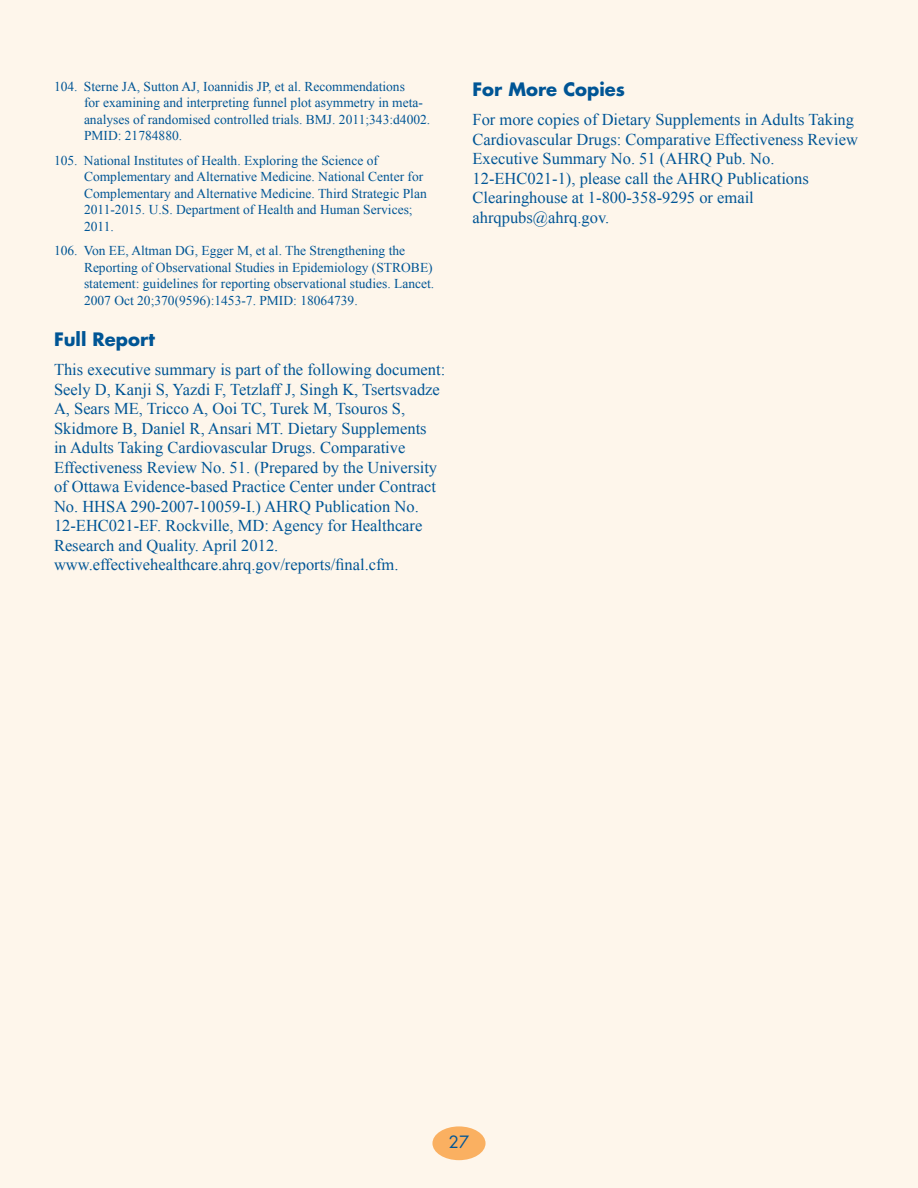
<style>
.page{position:relative;width:918px;height:1188px;background:#fef6eb}
.page>*{position:absolute;margin:0;border:0;box-sizing:border-box;transform-origin:0 0}
.Head_Level_1{font:700 18px "Futura Std";color:#005595}
.Text{font:16.5px/19.5px "Times New Roman";color:#005595}
.t1{font:16.5px "Futura Std";color:#005595}
.Reference{font:13.5px/16.5px "Times New Roman";color:#005595}
</style>
<div class="page">
<div style="left:432px;top:1126px;width:54px;height:34px;background:#fab061;border-radius:50%"></div>
<p class="Reference" style="left:84px;top:78px;width:348px;text-indent:-30px">104. Sterne JA, Sutton AJ, Ioannidis JP, et al. Recommendations<br>for examining and interpreting funnel plot asymmetry in meta&shy;analyses of randomised controlled trials. BMJ. 2011;343:d4002.<br>PMID: 21784880.</p>
<p class="Reference" style="left:84px;top:152px;width:344px;text-indent:-30px">105. National Institutes of Health. Exploring the Science of Complementary and Alternative Medicine. National Center for Complementary and Alternative Medicine. Third Strategic Plan 2011-2015. U.S. Department of Health and Human Services; 2011.</p>
<p class="Reference" style="left:84px;top:242px;width:352px;text-indent:-30px">106. Von EE, Altman DG, Egger M, et al. The Strengthening the Reporting of Observational Studies in Epidemiology (STROBE) statement: guidelines for reporting observational studies. Lancet.<br>2007 Oct 20;370(9596):1453-7. PMID: 18064739.</p>
<p class="Head_Level_1" style="left:54px;top:327px;width:103px">Full Report</p>
<p class="Text" style="left:54px;top:360px;width:393px">This executive summary is part of the following document:<br>Seely D, Kanji S, Yazdi F, Tetzlaff J, Singh K, Tsertsvadze A, Sears ME, Tricco A, Ooi TC, Turek M, Tsouros S, Skidmore B, Daniel R, Ansari MT. Dietary Supplements<br>in Adults Taking Cardiovascular Drugs. Comparative Effectiveness Review No. 51. (Prepared by the University of Ottawa Evidence-based Practice Center under Contract No. HHSA 290-2007-10059-I.) AHRQ Publication No.<br>12-EHC021-EF. Rockville, MD: Agency for Healthcare Research and Quality. April 2012. www.effectivehealthcare.ahrq.gov/reports/final.cfm.</p>
<p class="Head_Level_1" style="left:472px;top:77px;width:154px">For More Copies</p>
<p class="Text" style="left:472px;top:110px;width:387px">For more copies of Dietary Supplements in Adults Taking Cardiovascular Drugs: Comparative Effectiveness Review Executive Summary No. 51 (AHRQ Pub. No.<br>12-EHC021-1), please call the AHRQ Publications Clearinghouse at 1-800-358-9295 or email ahrqpubs@ahrq.gov.</p>
<p class="t1" style="left:449px;top:1131px;width:22px">27</p>
</div>
